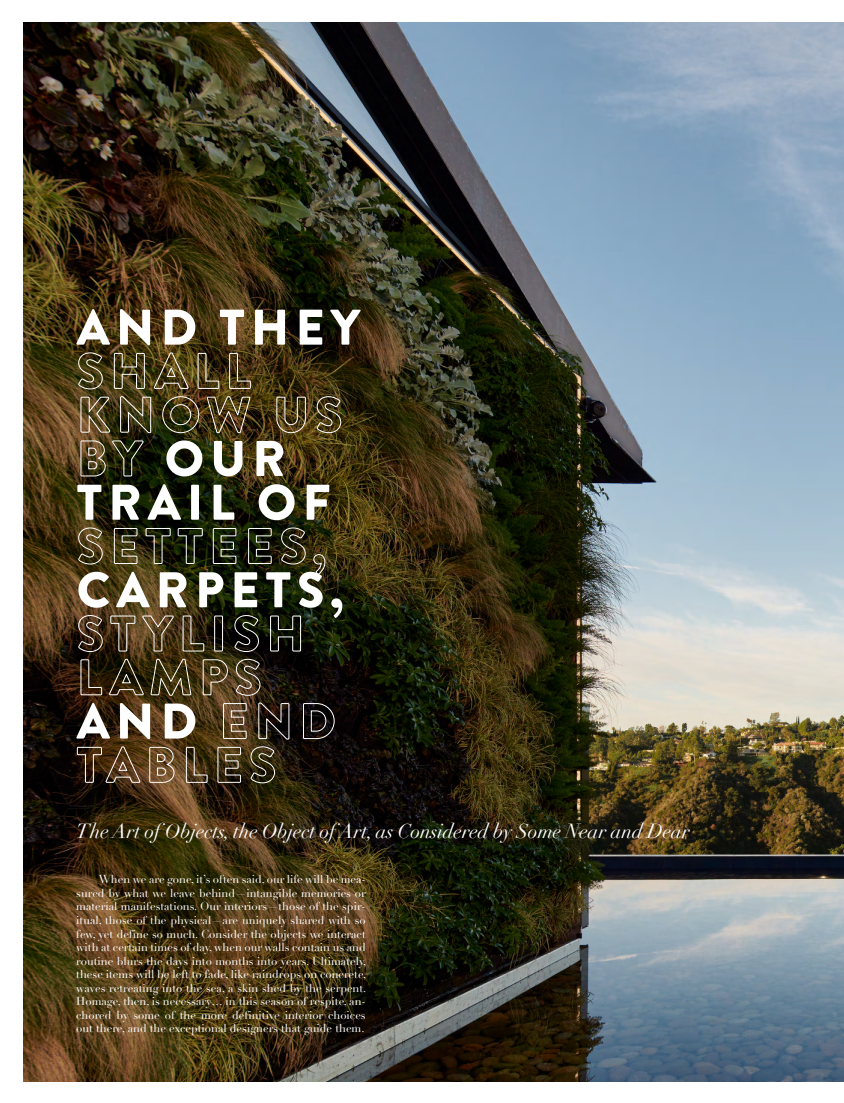
<style>
.page{position:relative;width:844px;height:1103px;background:#fff}
.page>*{position:absolute;margin:0;border:0;box-sizing:border-box;transform-origin:0 0}
.t1{font:900 50px/43.8px "Brandon Grotesque";letter-spacing:.12em;color:#fff}
.t2{font:italic 20px "Didot";letter-spacing:-.01em;color:#fff}
.t3{font:11.25px/13.5px "Didot LT";color:#fff;text-align:justify}
</style>
<div class="page">
<img style="left:23px;top:22px;width:821px;height:1059px">
<h1 class="t1" style="left:77px;top:306px;width:285px">AND THEY<br>SHALL<br>KNOW US<br>BY OUR<br>TRAIL OF<br>SETTEES,<br>CARPETS,<br>STYLISH<br>LAMPS<br>AND END<br>TABLES</h1>
<h2 class="t2" style="left:76px;top:819px;width:615px">The Art of Objects, the Object of Art, as Considered by Some Near and Dear</h2>
<p class="t3" style="left:76px;top:873px;width:292px;text-indent:22px">When we are gone, it’s often said, our life will be mea&shy;sured by what we leave behind—intangible memories or material manifestations. Our interiors—those of the spir&shy;itual, those of the physical—are uniquely shared with so few, yet define so much. Consider the objects we interact with at certain times of day, when our walls contain us and routine blurs the days into months into years. Ultimately, these items will be left to fade, like raindrops on concrete, waves retreating into the sea, a skin shed by the serpent.<br>Homage, then, is necessary… in this season of respite, an&shy;chored by some of the more definitive interior choices out there, and the exceptional designers that guide them.</p>
</div>
